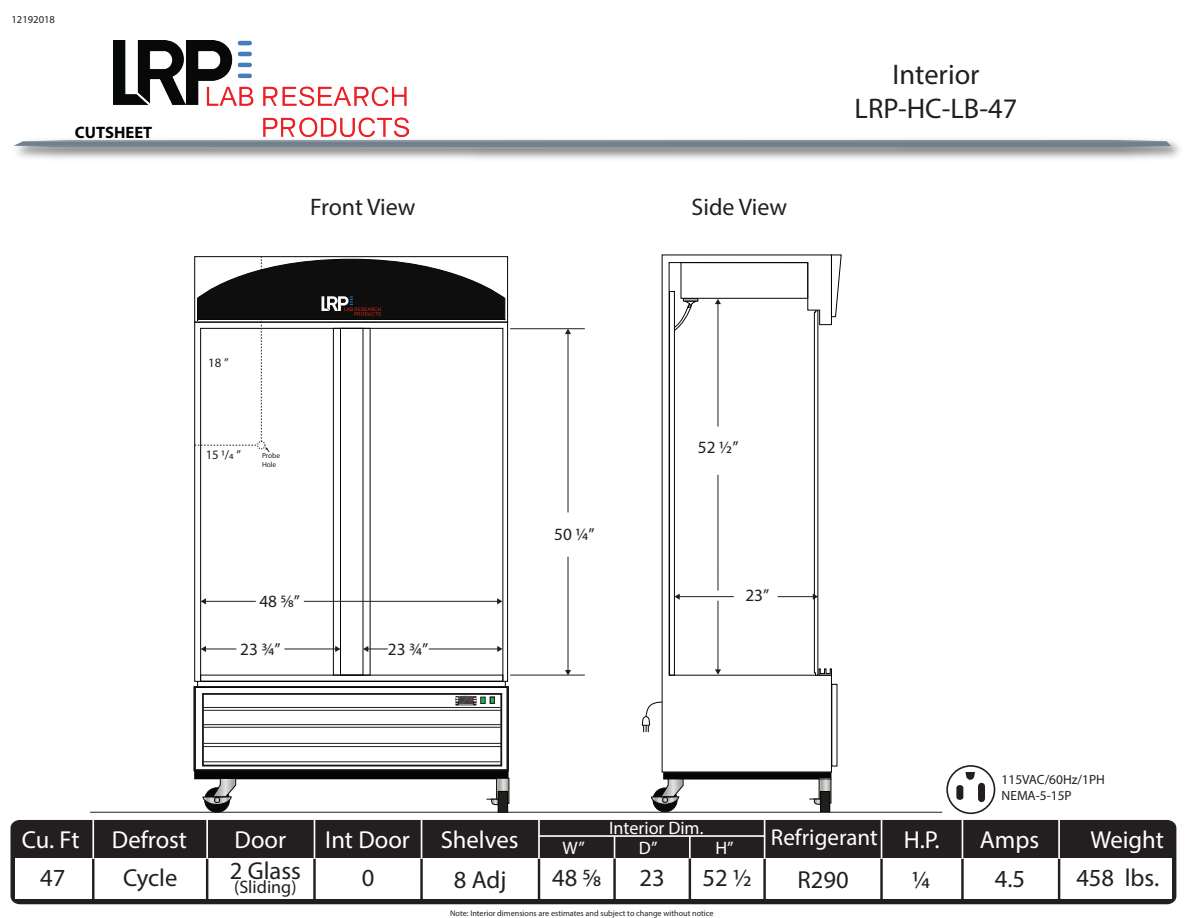
<style>
.page{position:relative;width:1188px;height:918px;background:#fff}
.page>*{position:absolute;margin:0;border:0;box-sizing:border-box;transform-origin:0 0}
.t1{font:28.5px/34px "Myriad Pro";color:#231f20;text-align:center}
.t2{font:24.6px "Myriad Pro";color:#fff}
.t3{font:24.6px "Myriad Pro";color:#231f20}
.t4{font:24px "Myriad Pro";color:#231f20}
.t5{font:22.95px "Myriad Pro";color:#fff}
.t6{font:18px/20.1px "Myriad Pro";color:#fff}
.t7{font:18px "Myriad Pro";color:#231f20}
.t8{font:17.25px "Myriad Pro";color:#231f20}
.t9{font:700 16.65px "Myriad Pro";color:#040503}
.t10{font:13.35px/16px "Myriad Pro";color:#231f20}
.t11{font:12.9px "Myriad Pro";color:#231f20}
.t12{font:10.65px "Myriad Pro";color:#231f20}
.t13{font:8.25px "Myriad Pro";color:#231f20}
.t14{font:7.35px/8.9px "Myriad Pro";color:#211e1e}
</style>
<div class="page">
<img style="left:17px;top:136px;width:1163px;height:23px">
<svg style="left:13px;top:140px;width:1158px;height:7px;background:#7b8893"></svg>
<img style="left:114px;top:40px;width:295px;height:96px">
<div style="left:946px;top:765px;width:49px;height:49px;border:2px solid #231f20;border-radius:50%"></div>
<svg style="left:965px;top:772px;width:10px;height:8px"></svg>
<div style="left:956px;top:785px;width:7px;height:15px;background:#231f20;border-radius:3px"></div>
<div style="left:978px;top:783px;width:7px;height:19px;background:#231f20;border-radius:4px"></div>
<div style="left:200px;top:675px;width:303px;height:7px;border:1px solid #050604"></div>
<div style="left:340px;top:328px;width:23px;height:348px;border:1px solid #050604"></div>
<div style="left:333px;top:328px;width:38px;height:348px;border:1px solid #050604"></div>
<svg style="left:661px;top:254px;width:171px;height:519px"></svg>
<div style="left:831px;top:684px;width:6px;height:82px;border:1px solid #050504"></div>
<div style="left:681px;top:262px;width:127px;height:37px;border:1px solid #050504"></div>
<div style="left:669px;top:291px;width:6px;height:385px;border:1px solid #050504"></div>
<div style="left:683px;top:298px;width:15px;height:4px;border:1px solid #050504"></div>
<svg style="left:673px;top:299px;width:24px;height:32px"></svg>
<svg style="left:641px;top:701px;width:22px;height:31px"></svg>
<hr style="left:510px;top:328px;width:75px;height:1px;background:#211e1e">
<hr style="left:510px;top:675px;width:75px;height:1px;background:#211e1e">
<hr style="left:205px;top:601px;width:51px;height:1px;background:#211e1e">
<svg style="left:201px;top:598px;width:5px;height:6px"></svg>
<hr style="left:568px;top:557px;width:1px;height:114px;background:#211e1e">
<svg style="left:565px;top:670px;width:6px;height:5px"></svg>
<hr style="left:568px;top:333px;width:1px;height:179px;background:#211e1e">
<svg style="left:565px;top:329px;width:6px;height:5px"></svg>
<hr style="left:718px;top:601px;width:1px;height:69px;background:#211e1e">
<svg style="left:715px;top:669px;width:6px;height:6px"></svg>
<hr style="left:718px;top:475px;width:1px;height:98px;background:#211e1e">
<svg style="left:718px;top:573px;width:1px;height:18px"></svg>
<hr style="left:718px;top:303px;width:1px;height:123px;background:#211e1e">
<svg style="left:715px;top:299px;width:6px;height:5px"></svg>
<hr style="left:304px;top:601px;width:194px;height:1px;background:#211e1e">
<svg style="left:497px;top:598px;width:5px;height:6px"></svg>
<hr style="left:679px;top:596px;width:55px;height:1px;background:#211e1e">
<svg style="left:674px;top:594px;width:6px;height:6px"></svg>
<hr style="left:778px;top:596px;width:36px;height:1px;background:#211e1e">
<svg style="left:813px;top:254px;width:29px;height:422px"></svg>
<hr style="left:205px;top:649px;width:31px;height:1px;background:#211e1e">
<svg style="left:201px;top:646px;width:5px;height:6px"></svg>
<hr style="left:284px;top:649px;width:52px;height:1px;background:#211e1e">
<svg style="left:335px;top:646px;width:6px;height:6px"></svg>
<svg style="left:363px;top:646px;width:25px;height:6px"></svg>
<hr style="left:429px;top:649px;width:69px;height:1px;background:#211e1e">
<svg style="left:497px;top:646px;width:6px;height:6px"></svg>
<svg style="left:455px;top:696px;width:40px;height:10px"></svg>
<svg style="left:194px;top:771px;width:315px;height:41px"></svg>
<svg style="left:651px;top:772px;width:180px;height:40px"></svg>
<hr style="left:90px;top:812px;width:852px;height:1px;background:#231f20">
<div style="left:194px;top:686px;width:315px;height:85px;border:2px solid #050504"></div>
<div style="left:194px;top:686px;width:314px;height:84px;border:1px solid #211e1e"></div>
<div style="left:202px;top:693px;width:300px;height:73px;border:1px solid #211e1e"></div>
<hr style="left:202px;top:707px;width:298px;height:1px;background:#211e1e">
<hr style="left:203px;top:710px;width:299px;height:1px;background:#211e1e">
<hr style="left:203px;top:724px;width:298px;height:1px;background:#211e1e">
<hr style="left:203px;top:727px;width:298px;height:1px;background:#211e1e">
<hr style="left:204px;top:743px;width:298px;height:1px;background:#211e1e">
<hr style="left:203px;top:746px;width:298px;height:1px;background:#211e1e">
<hr style="left:203px;top:761px;width:297px;height:1px;background:#211e1e">
<div style="left:11px;top:820px;width:1165px;height:84px;background:#231f20"></div>
<div style="left:15px;top:859px;width:1157px;height:40px;background:#fff"></div>
<svg style="left:614px;top:837px;width:1px;height:22px"></svg>
<hr style="left:539px;top:835px;width:226px;height:2px;background:#fff">
<hr style="left:689px;top:836px;width:2px;height:23px;background:#fff">
<hr style="left:92px;top:859px;width:3px;height:42px;background:#231f20">
<hr style="left:206px;top:859px;width:2px;height:42px;background:#231f20">
<hr style="left:313px;top:859px;width:3px;height:42px;background:#231f20">
<hr style="left:420px;top:859px;width:3px;height:42px;background:#231f20">
<hr style="left:538px;top:859px;width:2px;height:42px;background:#231f20">
<hr style="left:613px;top:859px;width:3px;height:42px;background:#231f20">
<hr style="left:689px;top:859px;width:2px;height:42px;background:#231f20">
<hr style="left:763px;top:859px;width:3px;height:42px;background:#231f20">
<hr style="left:961px;top:859px;width:3px;height:42px;background:#231f20">
<hr style="left:1058px;top:859px;width:2px;height:42px;background:#231f20">
<hr style="left:92px;top:820px;width:2px;height:39px;background:#fff">
<hr style="left:206px;top:820px;width:2px;height:39px;background:#fff">
<hr style="left:314px;top:820px;width:1px;height:39px;background:#fff">
<hr style="left:421px;top:820px;width:1px;height:39px;background:#fff">
<hr style="left:538px;top:820px;width:2px;height:39px;background:#fff">
<hr style="left:764px;top:820px;width:1px;height:39px;background:#fff">
<hr style="left:962px;top:820px;width:1px;height:39px;background:#fff">
<hr style="left:880px;top:859px;width:3px;height:42px;background:#231f20">
<hr style="left:881px;top:820px;width:1px;height:39px;background:#fff">
<hr style="left:1058px;top:820px;width:2px;height:39px;background:#fff">
<svg style="left:195px;top:256px;width:310px;height:197px"></svg>
<p class="t12" style="left:11px;top:12px;width:45px">12192018</p>
<h3 class="t9" style="left:75px;top:122px;width:79px">CUTSHEET</h3>
<h3 class="t4" style="left:310px;top:193px;width:107px">Front View</h3>
<h3 class="t4" style="left:692px;top:193px;width:97px">Side View</h3>
<h3 class="t11" style="left:208px;top:354px;width:22px">18 ”</h3>
<h3 class="t11" style="left:206px;top:447px;width:37px">15 1/4 ”</h3>
<p class="t14" style="left:262px;top:451px;width:20px">Probe<br>Hole</p>
<h3 class="t8" style="left:259px;top:591px;width:42px">48 5⁄8”</h3>
<h3 class="t8" style="left:240px;top:638px;width:42px">23 ¾”</h3>
<h3 class="t8" style="left:388px;top:638px;width:42px">23 ¾”</h3>
<h3 class="t8" style="left:554px;top:524px;width:42px">50 ¼”</h3>
<h3 class="t8" style="left:698px;top:437px;width:42px">52 ½”</h3>
<h3 class="t8" style="left:745px;top:585px;width:25px">23”</h3>
<h1 class="t1" style="left:855px;top:57px;width:164px">Interior<br>LRP-HC-LB-47</h1>
<h3 class="t10" style="left:1002px;top:772px;width:105px">115VAC/60Hz/1PH<br>NEMA-5-15P</h3>
<h3 class="t6" style="left:639px;top:818px;width:66px;text-indent:-30px">Interior Dim.<br>D”</h3>
<h3 class="t5" style="left:771px;top:823px;width:108px">Refrigerant</h3>
<h2 class="t3" style="left:797px;top:864px;width:53px">R290</h2>
<h2 class="t2" style="left:22px;top:825px;width:59px">Cu. Ft</h2>
<h2 class="t2" style="left:112px;top:825px;width:77px">Defrost</h2>
<h2 class="t2" style="left:235px;top:825px;width:53px">Door</h2>
<h2 class="t2" style="left:325px;top:825px;width:86px">Int Door</h2>
<h2 class="t2" style="left:441px;top:825px;width:79px">Shelves</h2>
<h3 class="t6" style="left:563px;top:838px;width:24px">W”</h3>
<h2 class="t2" style="left:904px;top:825px;width:37px">H.P.</h2>
<h2 class="t2" style="left:980px;top:825px;width:61px">Amps</h2>
<h2 class="t2" style="left:1090px;top:825px;width:75px">Weight</h2>
<h3 class="t6" style="left:716px;top:838px;width:20px">H”</h3>
<h2 class="t3" style="left:230px;top:856px;width:72px">2 Glass</h2>
<h3 class="t7" style="left:234px;top:876px;width:64px">(Sliding)</h3>
<h2 class="t3" style="left:912px;top:865px;width:20px">¼</h2>
<h2 class="t3" style="left:995px;top:863px;width:32px">4.5</h2>
<h2 class="t3" style="left:40px;top:862px;width:27px">47</h2>
<h2 class="t3" style="left:123px;top:862px;width:56px">Cycle</h2>
<h2 class="t3" style="left:362px;top:863px;width:14px">0</h2>
<h2 class="t3" style="left:454px;top:864px;width:54px">8 Adj</h2>
<h2 class="t3" style="left:552px;top:863px;width:51px">48 5⁄8</h2>
<h2 class="t3" style="left:640px;top:863px;width:27px">23</h2>
<h2 class="t3" style="left:703px;top:863px;width:51px">52½</h2>
<h2 class="t3" style="left:1076px;top:863px;width:84px">458 lbs.</h2>
<p class="t13" style="left:450px;top:908px;width:265px">Note: Interior dimensions are estimates and subject to change without notice</p>
</div>
